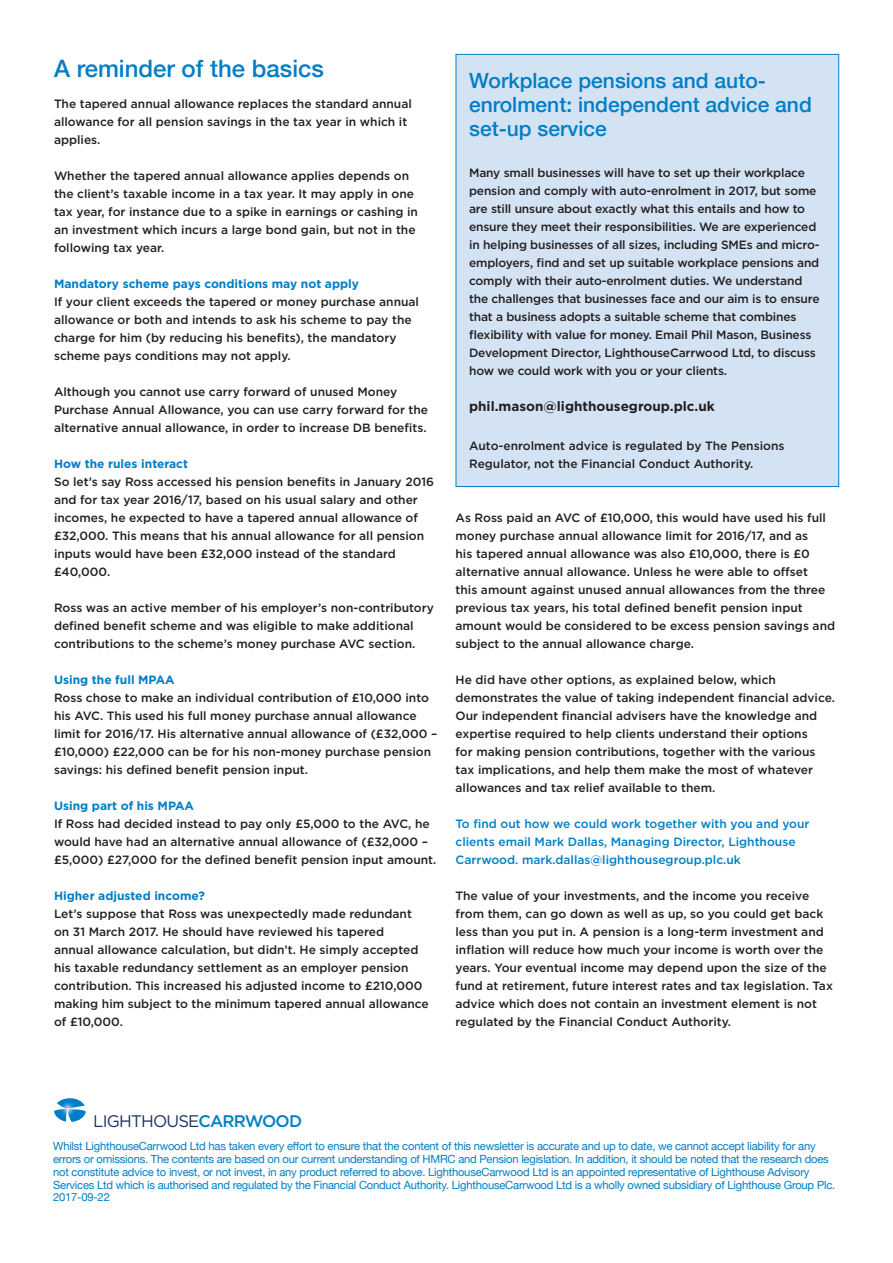
<style>
.page{position:relative;width:893px;height:1263px;background:#fff}
.page>*{position:absolute;margin:0;border:0;box-sizing:border-box;transform-origin:0 0}
.t1{font:500 24px "Helvetica Neue";color:#007ec5}
.t2{font:500 21px/24px "Helvetica Neue";color:#007ec5}
.t3{font:16.8px "Gotham";letter-spacing:-.05em;color:#1f3162}
.t4{font:700 13.5px "Gotham";color:#231f20}
.t5{font:500 12px/18px "Gotham";color:#231f20}
.t6{font:500 12px/18px "Gotham";color:#007ec5}
.t7{font:700 12px "Gotham";color:#007ec5}
.t8{font:11.25px/12.8px "Helvetica Neue";letter-spacing:-.02em;color:#007ec5}
.s1{font-weight:500;color:#007ec5}
</style>
<div class="page">
<svg style="left:54px;top:1098px;width:32px;height:24px"></svg>
<div style="left:456px;top:54px;width:383px;height:432px;background:#d4e3f4"></div>
<h1 class="t1" style="left:54px;top:50px;width:271px">A reminder of the basics</h1>
<p class="t5" style="left:54px;top:95px;width:359px">The tapered annual allowance replaces the standard annual allowance for all pension savings in the tax year in which it applies.</p>
<p class="t5" style="left:54px;top:167px;width:365px">Whether the tapered annual allowance applies depends on the client’s taxable income in a tax year. It may apply in one tax year, for instance due to a spike in earnings or cashing in an investment which incurs a large bond gain, but not in the following tax year.</p>
<p class="t7" style="left:54px;top:276px;width:307px">Mandatory scheme pays conditions may not apply</p>
<p class="t5" style="left:54px;top:293px;width:367px">If your client exceeds the tapered or money purchase annual allowance or both and intends to ask his scheme to pay the charge for him (by reducing his benefits), the mandatory scheme pays conditions may not apply.</p>
<p class="t5" style="left:54px;top:383px;width:376px">Although you cannot use carry forward of unused Money<br>Purchase Annual Allowance, you can use carry forward for the alternative annual allowance, in order to increase DB benefits.</p>
<p class="t7" style="left:54px;top:456px;width:136px">How the rules interact</p>
<p class="t5" style="left:54px;top:473px;width:381px">So let’s say Ross accessed his pension benefits in January 2016 and for tax year 2016/17, based on his usual salary and other incomes, he expected to have a tapered annual allowance of £32,000. This means that his annual allowance for all pension inputs would have been £32,000 instead of the standard £40,000.</p>
<p class="t5" style="left:54px;top:599px;width:381px">Ross was an active member of his employer’s non-contributory defined benefit scheme and was eligible to make additional contributions to the scheme’s money purchase AVC section.</p>
<p class="t7" style="left:54px;top:672px;width:122px">Using the full MPAA</p>
<p class="t5" style="left:54px;top:689px;width:385px">Ross chose to make an individual contribution of £10,000 into his AVC. This used his full money purchase annual allowance limit for 2016/17. His alternative annual allowance of (£32,000 – £10,000) £22,000 can be for his non-money purchase pension savings: his defined benefit pension input.</p>
<p class="t7" style="left:54px;top:798px;width:141px">Using part of his MPAA</p>
<p class="t5" style="left:54px;top:815px;width:384px">If Ross had decided instead to pay only £5,000 to the AVC, he would have had an alternative annual allowance of (£32,000 – £5,000) £27,000 for the defined benefit pension input amount.</p>
<p class="t7" style="left:54px;top:888px;width:152px">Higher adjusted income?</p>
<p class="t5" style="left:54px;top:905px;width:376px">Let’s suppose that Ross was unexpectedly made redundant on 31 March 2017. He should have reviewed his tapered<br>annual allowance calculation, but didn’t. He simply accepted his taxable redundancy settlement as an employer pension contribution. This increased his adjusted income to £210,000 making him subject to the minimum tapered annual allowance of £10,000.</p>
<h2 class="t2" style="left:469px;top:67px;width:344px">Workplace pensions and auto&shy;enrolment: independent advice and set-up service</h2>
<p class="t5" style="left:469px;top:164px;width:352px">Many small businesses will have to set up their workplace pension and comply with auto-enrolment in 2017, but some are still unsure about exactly what this entails and how to ensure they meet their responsibilities. We are experienced in helping businesses of all sizes, including SMEs and micro&shy;employers, find and set up suitable workplace pensions and comply with their auto-enrolment duties. We understand the challenges that businesses face and our aim is to ensure that a business adopts a suitable scheme that combines flexibility with value for money. Email Phil Mason, Business Development Director, LighthouseCarrwood Ltd, to discuss how we could work with you or your clients.</p>
<p class="t4" style="left:469px;top:397px;width:247px">phil.mason@lighthousegroup.plc.uk</p>
<p class="t5" style="left:469px;top:437px;width:317px">Auto-enrolment advice is regulated by The Pensions<br>Regulator, not the Financial Conduct Authority.</p>
<p class="t5" style="left:456px;top:509px;width:381px">As Ross paid an AVC of £10,000, this would have used his full money purchase annual allowance limit for 2016/17, and as<br>his tapered annual allowance was also £10,000, there is £0 alternative annual allowance. Unless he were able to offset<br>this amount against unused annual allowances from the three previous tax years, his total defined benefit pension input amount would be considered to be excess pension savings and subject to the annual allowance charge.</p>
<p class="t5" style="left:456px;top:671px;width:381px">He did have other options, as explained below, which demonstrates the value of taking independent financial advice.<br>Our independent financial advisers have the knowledge and expertise required to help clients understand their options<br>for making pension contributions, together with the various tax implications, and help them make the most of whatever allowances and tax relief available to them.</p>
<p class="t6" style="left:456px;top:815px;width:355px">To find out how we could work together with you and your clients email Mark Dallas, Managing Director, Lighthouse<br>Carrwood. mark.dallas@lighthousegroup.plc.uk</p>
<p class="t5" style="left:456px;top:887px;width:379px">The value of your investments, and the income you receive from them, can go down as well as up, so you could get back less than you put in. A pension is a long-term investment and inflation will reduce how much your income is worth over the years. Your eventual income may depend upon the size of the fund at retirement, future interest rates and tax legislation. Tax advice which does not contain an investment element is not regulated by the Financial Conduct Authority.</p>
<h3 class="t3" style="left:93px;top:1111px;width:210px">LIGHTHOUSE<span class="s1">CARRWOOD</span></h3>
<p class="t8" style="left:53px;top:1141px;width:784px">Whilst LighthouseCarrwood Ltd has taken every effort to ensure that the content of this newsletter is accurate and up to date, we cannot accept liability for any errors or omissions. The contents are based on our current understanding of HMRC and Pension legislation. In addition, it should be noted that the research does not constitute advice to invest, or not invest, in any product referred to above. LighthouseCarrwood Ltd is an appointed representative of Lighthouse Advisory Services Ltd which is authorised and regulated by the Financial Conduct Authority. LighthouseCarrwood Ltd is a wholly owned subsidiary of Lighthouse Group Plc.<br>2017-09-22</p>
</div>
